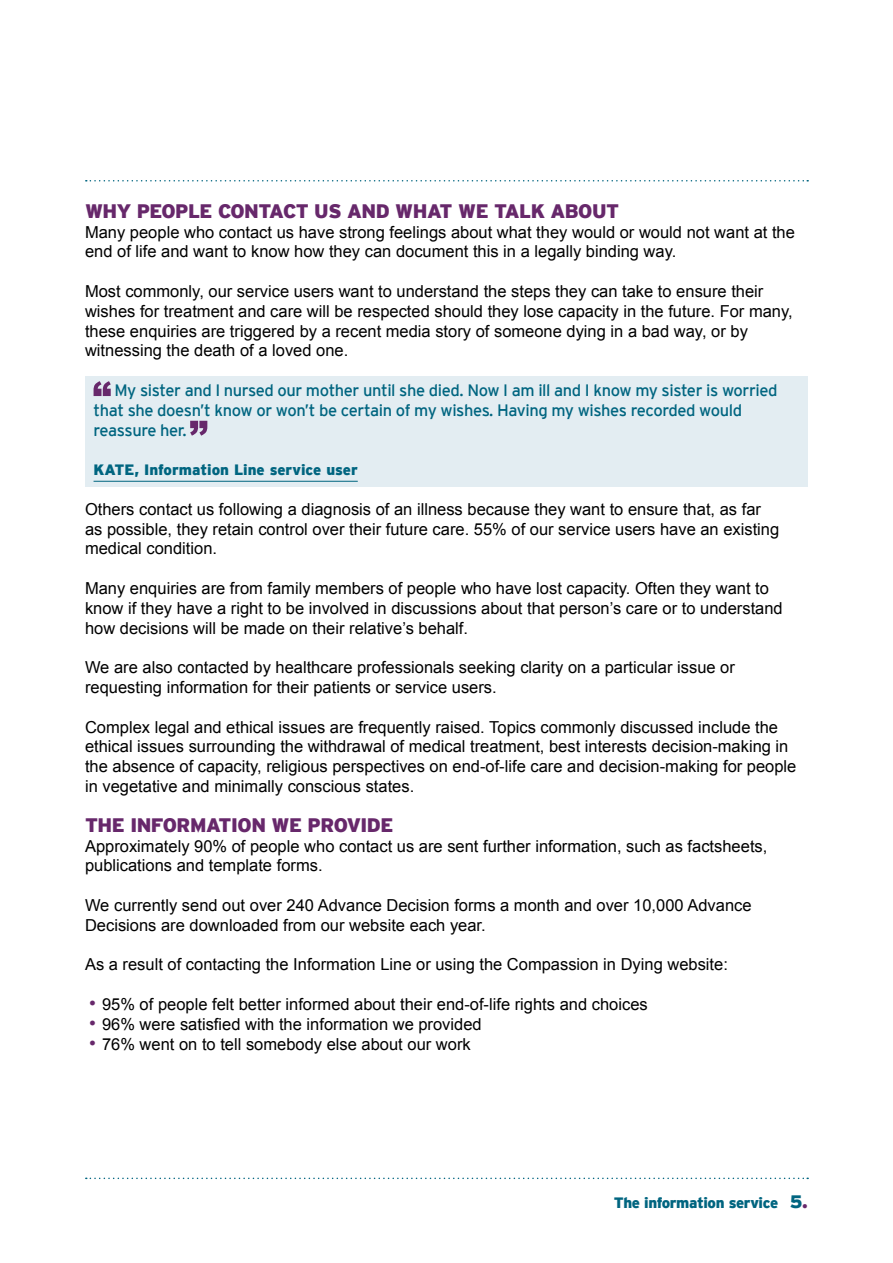
<style>
.page{position:relative;width:893px;height:1263px;background:#fff}
.page>*{position:absolute;margin:0;border:0;box-sizing:border-box;transform-origin:0 0}
.t1{font:900 19.5px "Interstate";letter-spacing:-.025em;color:#67286b}
.t2{font:900 18px "Interstate";color:#006580}
.t3{font:16.5px/19.8px "Arial";color:#000}
.t4{font:16.5px/19.8px "Interstate";letter-spacing:-.025em;color:#006580}
.t5{font:900 15px "Interstate";letter-spacing:-.01em;color:#006580}
.s1{font-size:19.5px;color:#67286b}
.s2{color:#67286b}
</style>
<div class="page">
<div style="left:85px;top:376px;width:723px;height:111px;background:#e3edf2"></div>
<hr style="left:94px;top:481px;width:264px;height:1px;background:#006580">
<svg style="left:94px;top:381px;width:17px;height:15px"></svg>
<svg style="left:190px;top:421px;width:17px;height:15px"></svg>
<svg style="left:86px;top:1177px;width:722px;height:2px"></svg>
<svg style="left:86px;top:180px;width:722px;height:2px"></svg>
<p class="t1" style="left:85px;top:200px;width:536px">WHY PEOPLE CONTACT US AND WHAT WE TALK ABOUT</p>
<p class="t3" style="left:85px;top:222px;width:711px">Many people who contact us have strong feelings about what they would or would not want at the end of life and want to know how they can document this in a legally binding way.</p>
<p class="t3" style="left:85px;top:281px;width:709px">Most commonly, our service users want to understand the steps they can take to ensure their wishes for treatment and care will be respected should they lose capacity in the future. For many, these enquiries are triggered by a recent media story of someone dying in a bad way, or by witnessing the death of a loved one.</p>
<p class="t4" style="left:94px;top:380px;width:686px;text-indent:21px">My sister and I nursed our mother until she died. Now I am ill and I know my sister is worried that she doesn’t know or won’t be certain of my wishes. Having my wishes recorded would reassure her.</p>
<p class="t5" style="left:94px;top:461px;width:266px">KATE, Information Line service user</p>
<p class="t3" style="left:85px;top:499px;width:696px">Others contact us following a diagnosis of an illness because they want to ensure that, as far as possible, they retain control over their future care. 55% of our service users have an existing medical condition.</p>
<p class="t3" style="left:85px;top:578px;width:699px">Many enquiries are from family members of people who have lost capacity. Often they want to know if they have a right to be involved in discussions about that person’s care or to understand how decisions will be made on their relative’s behalf.</p>
<p class="t3" style="left:85px;top:658px;width:651px">We are also contacted by healthcare professionals seeking clarity on a particular issue or requesting information for their patients or service users.</p>
<p class="t3" style="left:85px;top:717px;width:713px">Complex legal and ethical issues are frequently raised. Topics commonly discussed include the ethical issues surrounding the withdrawal of medical treatment, best interests decision-making in the absence of capacity, religious perspectives on end-of-life care and decision-making for people in vegetative and minimally conscious states.</p>
<p class="t1" style="left:85px;top:814px;width:310px">THE INFORMATION WE PROVIDE</p>
<p class="t3" style="left:85px;top:836px;width:684px">Approximately 90% of people who contact us are sent further information, such as factsheets, publications and template forms.</p>
<p class="t3" style="left:85px;top:895px;width:668px">We currently send out over 240 Advance Decision forms a month and over 10,000 Advance<br>Decisions are downloaded from our website each year.</p>
<p class="t3" style="left:85px;top:955px;width:644px">As a result of contacting the Information Line or using the Compassion in Dying website:</p>
<p class="t3" style="left:89px;top:994px;width:560px"><span class="s1">•</span> 95% of people felt better informed about their end-of-life rights and choices</p>
<p class="t3" style="left:89px;top:1014px;width:394px"><span class="s1">•</span> 96% were satisfied with the information we provided</p>
<p class="t3" style="left:89px;top:1034px;width:383px"><span class="s1">•</span> 76% went on to tell somebody else about our work</p>
<p class="t5" style="left:614px;top:1194px;width:166px">The information service</p>
<p class="t2" style="left:790px;top:1191px;width:20px">5<span class="s2">.</span></p>
</div>
